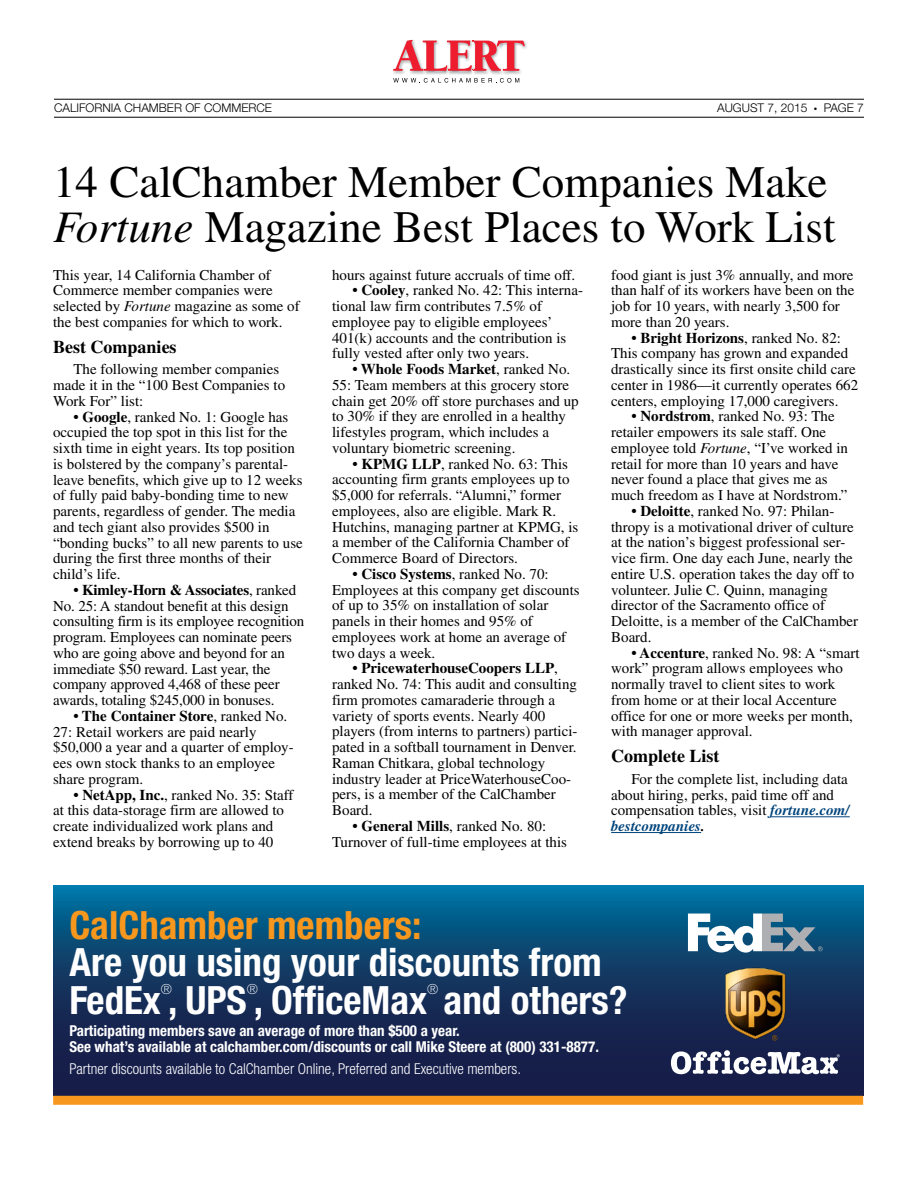
<style>
.page{position:relative;width:918px;height:1188px;background:#fff}
.page>*{position:absolute;margin:0;border:0;box-sizing:border-box;transform-origin:0 0}
.t1{font:45px/45px "Times";color:#000}
.t2{font:700 condensed 39px/37.5px "Helvetica Neue LT Std";color:#fff}
.t3{font:700 condensed 39px "Helvetica Neue LT Std";color:#f8971d}
.t4{font:700 18px "Times";color:#000}
.t5{font:15px/15.8px "Times";color:#000}
.t6{font:700 condensed 15px/15.8px "Helvetica Neue LT Std";color:#fff}
.t7{font:300 condensed 15px "Helvetica Neue LT Std";color:#fff}
.t8{font:100 condensed 13.95px "Helvetica Neue LT Std";color:#fff}
.t9{font:300 12px "Helvetica Neue LT Std";color:#000}
.s1{font-style:italic}
.s2{font-weight:700}
.s3{font-weight:700;font-style:italic;color:#00447c}
.s4{font-weight:700;font-style:italic}
</style>
<div class="page">
<hr style="left:54px;top:99px;width:810px;height:1px;background:#000">
<hr style="left:54px;top:117px;width:810px;height:1px;background:#000">
<img style="left:426px;top:72px;width:21px;height:2px">
<img style="left:503px;top:41px;width:23px;height:33px">
<img style="left:393px;top:72px;width:33px;height:2px">
<img style="left:474px;top:72px;width:29px;height:2px">
<img style="left:447px;top:72px;width:26px;height:2px">
<svg style="left:393px;top:40px;width:132px;height:32px"></svg>
<svg style="left:393px;top:78px;width:126px;height:5px"></svg>
<hr style="left:770px;top:816px;width:80px;height:1px;background:#00447c">
<hr style="left:611px;top:832px;width:90px;height:1px;background:#00447c">
<svg style="left:53px;top:885px;width:810px;height:211px;background:#0f3a66"></svg>
<div style="left:53px;top:1096px;width:810px;height:9px;background:#f8971d"></div>
<svg style="left:688px;top:914px;width:135px;height:39px"></svg>
<img style="left:725px;top:968px;width:61px;height:73px">
<svg style="left:671px;top:1050px;width:169px;height:24px"></svg>
<p class="t9" style="left:54px;top:101px;width:220px">CALIFORNIA CHAMBER OF COMMERCE</p>
<p class="t9" style="left:717px;top:101px;width:92px">AUGUST 7, 2015</p>
<p class="t9" style="left:814px;top:101px;width:51px">● PAGE 7</p>
<h1 class="t1" style="left:53px;top:159px;width:784px">14 CalChamber Member Companies Make<br><span class="s1">Fortune</span> Magazine Best Places to Work List</h1>
<p class="t5" style="left:53px;top:267px;width:248px">This year, 14 California Chamber of Commerce member companies were selected by <span class="s1">Fortune</span> magazine as some of the best companies for which to work.</p>
<p class="t4" style="left:53px;top:336px;width:125px">Best Companies</p>
<p class="t5" style="left:53px;top:361px;width:234px;text-indent:20px">The following member companies made it in the “100 Best Companies to<br>Work For” list:</p>
<p class="t5" style="left:53px;top:409px;width:251px;text-indent:20px"><span class="s2">• Google</span>, ranked No. 1: Google has occupied the top spot in this list for the sixth time in eight years. Its top position is bolstered by the company’s parental&shy;leave benefits, which give up to 12 weeks of fully paid baby-bonding time to new parents, regardless of gender. The media and tech giant also provides $500 in “bonding bucks” to all new parents to use during the first three months of their child’s life.</p>
<p class="t5" style="left:53px;top:582px;width:253px;text-indent:20px"><span class="s2">• Kimley-Horn &amp; Associates</span>, ranked No. 25: A standout benefit at this design consulting firm is its employee recognition program. Employees can nominate peers who are going above and beyond for an immediate $50 reward. Last year, the company approved 4,468 of these peer awards, totaling $245,000 in bonuses.</p>
<p class="t5" style="left:53px;top:708px;width:242px;text-indent:20px"><span class="s2">• The Container Store</span>, ranked No.<br>27: Retail workers are paid nearly $50,000 a year and a quarter of employ&shy;ees own stock thanks to an employee share program.</p>
<p class="t5" style="left:53px;top:787px;width:242px;text-indent:20px"><span class="s2">• NetApp, Inc.</span>, ranked No. 35: Staff at this data-storage firm are allowed to create individualized work plans and extend breaks by borrowing up to 40</p>
<p class="t5" style="left:332px;top:267px;width:245px">hours against future accruals of time off.</p>
<p class="t5" style="left:332px;top:282px;width:252px;text-indent:20px"><span class="s2">• Cooley</span>, ranked No. 42: This interna&shy;tional law firm contributes 7.5% of employee pay to eligible employees’ 401(k) accounts and the contribution is fully vested after only two years.</p>
<p class="t5" style="left:332px;top:361px;width:248px;text-indent:20px"><span class="s2">• Whole Foods Market</span>, ranked No.<br>55: Team members at this grocery store chain get 20% off store purchases and up to 30% if they are enrolled in a healthy lifestyles program, which includes a voluntary biometric screening.</p>
<p class="t5" style="left:332px;top:456px;width:248px;text-indent:20px"><span class="s2">• KPMG LLP</span>, ranked No. 63: This accounting firm grants employees up to $5,000 for referrals. “Alumni,” former employees, also are eligible. Mark R.<br>Hutchins, managing partner at KPMG, is a member of the California Chamber of Commerce Board of Directors.</p>
<p class="t5" style="left:332px;top:566px;width:249px;text-indent:20px"><span class="s2">• Cisco Systems</span>, ranked No. 70:<br>Employees at this company get discounts of up to 35% on installation of solar panels in their homes and 95% of employees work at home an average of two days a week.</p>
<p class="t5" style="left:332px;top:660px;width:247px;text-indent:20px"><span class="s2">• PricewaterhouseCoopers LLP</span>, ranked No. 74: This audit and consulting firm promotes camaraderie through a variety of sports events. Nearly 400 players (from interns to partners) partici&shy;pated in a softball tournament in Denver.<br>Raman Chitkara, global technology industry leader at PriceWaterhouseCoo&shy;pers, is a member of the CalChamber Board.</p>
<p class="t5" style="left:332px;top:818px;width:236px;text-align:center"><span class="s2">• General Mills</span>, ranked No. 80:<br>Turnover of full-time employees at this</p>
<p class="t5" style="left:611px;top:267px;width:245px">food giant is just 3% annually, and more than half of its workers have been on the job for 10 years, with nearly 3,500 for more than 20 years.</p>
<p class="t5" style="left:611px;top:330px;width:249px;text-indent:20px"><span class="s2">• Bright Horizons</span>, ranked No. 82:<br>This company has grown and expanded drastically since its first onsite child care center in 1986—it currently operates 662 centers, employing 17,000 caregivers.</p>
<p class="t5" style="left:611px;top:408px;width:238px;text-indent:20px"><span class="s2">• Nordstrom</span>, ranked No. 93: The retailer empowers its sale staff. One employee told <span class="s1">Fortune</span>, “I’ve worked in retail for more than 10 years and have never found a place that gives me as much freedom as I have at Nordstrom.”</p>
<p class="t5" style="left:611px;top:503px;width:249px;text-indent:20px"><span class="s2">• Deloitte</span>, ranked No. 97: Philan&shy;thropy is a motivational driver of culture at the nation’s biggest professional ser&shy;vice firm. One day each June, nearly the entire U.S. operation takes the day off to volunteer. Julie C. Quinn, managing director of the Sacramento office of Deloitte, is a member of the CalChamber Board.</p>
<p class="t5" style="left:611px;top:645px;width:250px;text-indent:20px"><span class="s2">• Accenture</span>, ranked No. 98: A “smart work” program allows employees who normally travel to client sites to work from home or at their local Accenture office for one or more weeks per month, with manager approval.</p>
<p class="t4" style="left:611px;top:745px;width:110px">Complete List</p>
<p class="t5" style="left:611px;top:771px;width:240px;text-indent:20px">For the complete list, including data about hiring, perks, paid time off and compensation tables, visit <span class="s3">fortune.com/ bestcompanies</span><span class="s4">.</span></p>
<h2 class="t3" style="left:69px;top:901px;width:354px">CalChamber members:</h2>
<h2 class="t2" style="left:69px;top:943px;width:560px">Are you using your discounts from<br>FedEx , UPS , OfficeMax and others?</h2>
<p class="t8" style="left:161px;top:981px;width:13px">®</p>
<p class="t8" style="left:247px;top:981px;width:13px">®</p>
<p class="t8" style="left:427px;top:981px;width:13px">®</p>
<p class="t6" style="left:69px;top:1023px;width:531px">Participating members save an average of more than $500 a year.<br>See what’s available at calchamber.com/discounts or call Mike Steere at (800) 331-8877.</p>
<p class="t7" style="left:69px;top:1061px;width:453px">Partner discounts available to CalChamber Online, Preferred and Executive members.</p>
</div>
